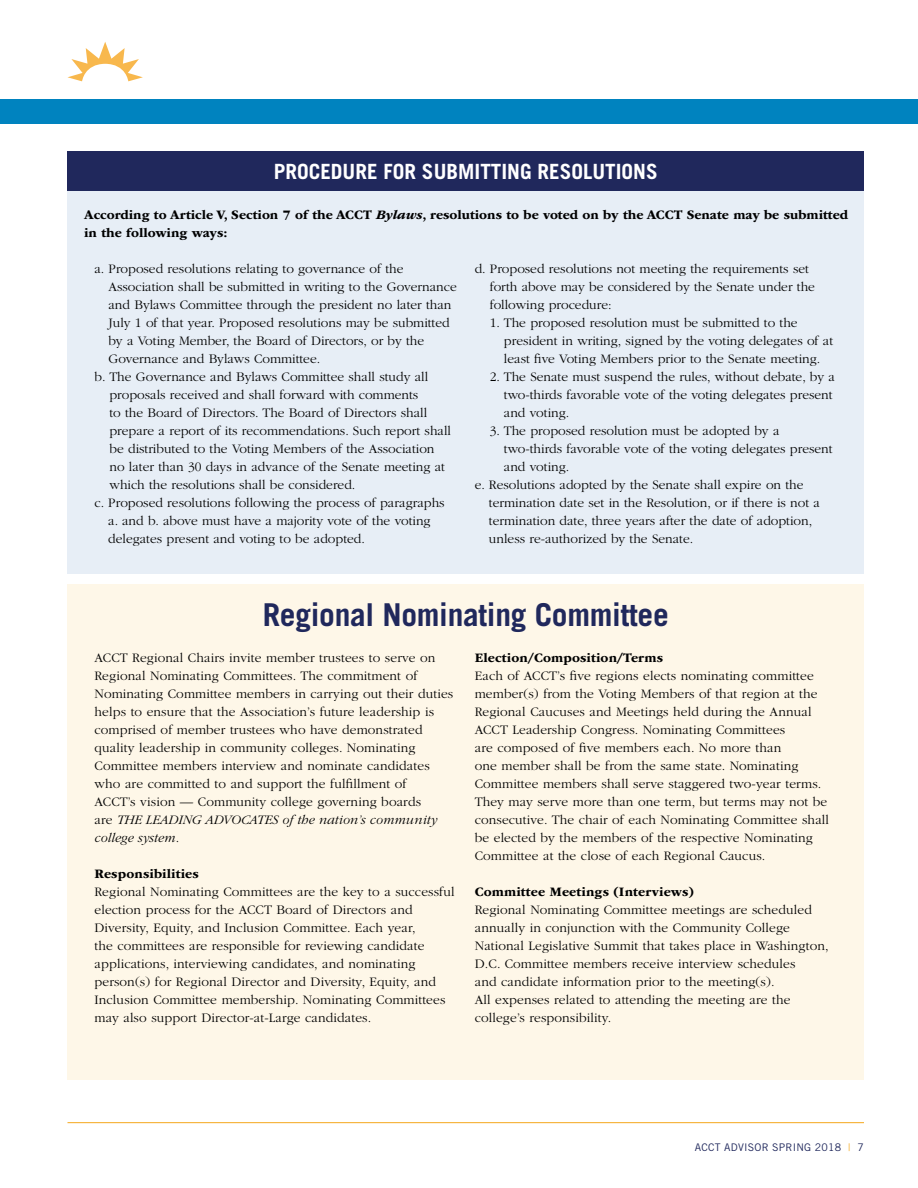
<style>
.page{position:relative;width:918px;height:1188px;background:#fff}
.page>*{position:absolute;margin:0;border:0;box-sizing:border-box;transform-origin:0 0}
.t1{font:700 31.5px "Trade Gothic LT Std";letter-spacing:-.01em;color:#20285c}
.t2{font:700 21px "Trade Gothic LT Std";color:#fff}
.t3{font:300 13.5px/18px "ITC Garamond Std";letter-spacing:.01em;color:#000}
.t4{font:700 13.5px/18px "ITC Garamond Std";color:#000}
.t5{font:10.5px "Trade Gothic LT Std";letter-spacing:.02em;color:#20285c}
.s1{font-style:italic}
.s2{color:#f5a81c}
</style>
<div class="page">
<div style="left:0;top:99px;width:918px;height:24px;background:#0083bf"></div>
<svg style="left:68px;top:42px;width:75px;height:39px"></svg>
<div style="left:68px;top:151px;width:796px;height:40px;background:#20285c"></div>
<div style="left:68px;top:191px;width:796px;height:382px;background:#e7eef6"></div>
<div style="left:68px;top:584px;width:796px;height:496px;background:#fef7e8"></div>
<hr style="left:68px;top:1122px;width:796px;height:1px;background:#f5a81c">
<h2 class="t2" style="left:274px;top:158px;width:385px">PROCEDURE FOR SUBMITTING RESOLUTIONS</h2>
<p class="t4" style="left:84px;top:206px;width:765px">According to Article V, Section 7 of the ACCT <span class="s1">Bylaws</span>, resolutions to be voted on by the ACCT Senate may be submitted in the following ways:</p>
<p class="t3" style="left:94px;top:260px;width:311px">a. Proposed resolutions relating to governance of the</p>
<p class="t3" style="left:108px;top:278px;width:350px">Association shall be submitted in writing to the Governance</p>
<p class="t3" style="left:108px;top:296px;width:345px">and Bylaws Committee through the president no later than</p>
<p class="t3" style="left:108px;top:314px;width:343px">July 1 of that year. Proposed resolutions may be submitted</p>
<p class="t3" style="left:108px;top:332px;width:317px">by a Voting Member, the Board of Directors, or by the</p>
<p class="t3" style="left:108px;top:350px;width:213px">Governance and Bylaws Committee.</p>
<p class="t3" style="left:94px;top:368px;width:335px">b. The Governance and Bylaws Committee shall study all</p>
<p class="t3" style="left:109px;top:386px;width:310px">proposals received and shall forward with comments</p>
<p class="t3" style="left:109px;top:404px;width:319px">to the Board of Directors. The Board of Directors shall</p>
<p class="t3" style="left:109px;top:422px;width:343px">prepare a report of its recommendations. Such report shall</p>
<p class="t3" style="left:109px;top:440px;width:327px">be distributed to the Voting Members of the Association</p>
<p class="t3" style="left:109px;top:458px;width:337px">no later than 30 days in advance of the Senate meeting at</p>
<p class="t3" style="left:109px;top:476px;width:247px">which the resolutions shall be considered.</p>
<p class="t3" style="left:94px;top:494px;width:352px">c. Proposed resolutions following the process of paragraphs</p>
<p class="t3" style="left:108px;top:512px;width:324px">a. and b. above must have a majority vote of the voting</p>
<p class="t3" style="left:108px;top:530px;width:258px">delegates present and voting to be adopted.</p>
<p class="t3" style="left:490px;top:260px;width:327px;text-indent:-15px">d. Proposed resolutions not meeting the requirements set forth above may be considered by the Senate under the following procedure:</p>
<p class="t3" style="left:504px;top:314px;width:331px;text-indent:-14px">1. The proposed resolution must be submitted to the president in writing, signed by the voting delegates of at least five Voting Members prior to the Senate meeting.</p>
<p class="t3" style="left:504px;top:368px;width:333px;text-indent:-14px">2. The Senate must suspend the rules, without debate, by a two-thirds favorable vote of the voting delegates present and voting.</p>
<p class="t3" style="left:490px;top:422px;width:291px">3. The proposed resolution must be adopted by a</p>
<p class="t3" style="left:504px;top:440px;width:330px">two-thirds favorable vote of the voting delegates present</p>
<p class="t3" style="left:504px;top:458px;width:67px">and voting.</p>
<p class="t3" style="left:475px;top:476px;width:330px">e. Resolutions adopted by the Senate shall expire on the</p>
<p class="t3" style="left:489px;top:494px;width:333px">termination date set in the Resolution, or if there is not a</p>
<p class="t3" style="left:489px;top:512px;width:325px">termination date, three years after the date of adoption,</p>
<p class="t3" style="left:489px;top:530px;width:206px">unless re-authorized by the Senate.</p>
<h1 class="t1" style="left:263px;top:595px;width:408px">Regional Nominating Committee</h1>
<p class="t3" style="left:94px;top:649px;width:360px">ACCT Regional Chairs invite member trustees to serve on Regional Nominating Committees. The commitment of Nominating Committee members in carrying out their duties helps to ensure that the Association’s future leadership is comprised of member trustees who have demonstrated quality leadership in community colleges. Nominating Committee members interview and nominate candidates who are committed to and support the fulfillment of<br>ACCT’s vision — Community college governing boards<br>are <span class="s1">THE LEADING ADVOCATES of the nation’s community college system</span>.</p>
<p class="t4" style="left:94px;top:865px;width:106px">Responsibilities</p>
<p class="t3" style="left:94px;top:883px;width:362px">Regional Nominating Committees are the key to a successful election process for the ACCT Board of Directors and Diversity, Equity, and Inclusion Committee. Each year,<br>the committees are responsible for reviewing candidate applications, interviewing candidates, and nominating person(s) for Regional Director and Diversity, Equity, and Inclusion Committee membership. Nominating Committees may also support Director-at-Large candidates.</p>
<p class="t4" style="left:475px;top:649px;width:190px">Election/Composition/Terms</p>
<p class="t3" style="left:475px;top:667px;width:356px">Each of ACCT’s five regions elects nominating committee member(s) from the Voting Members of that region at the Regional Caucuses and Meetings held during the Annual ACCT Leadership Congress. Nominating Committees<br>are composed of five members each. No more than<br>one member shall be from the same state. Nominating Committee members shall serve staggered two-year terms.<br>They may serve more than one term, but terms may not be consecutive. The chair of each Nominating Committee shall be elected by the members of the respective Nominating Committee at the close of each Regional Caucus.</p>
<p class="t4" style="left:475px;top:883px;width:221px">Committee Meetings (Interviews)</p>
<p class="t3" style="left:475px;top:901px;width:355px">Regional Nominating Committee meetings are scheduled annually in conjunction with the Community College National Legislative Summit that takes place in Washington, D.C. Committee members receive interview schedules<br>and candidate information prior to the meeting(s).<br>All expenses related to attending the meeting are the college’s responsibility.</p>
<p class="t5" style="left:695px;top:1141px;width:171px">ACCT ADVISOR SPRING 2018 <span class="s2">|</span> 7</p>
</div>
